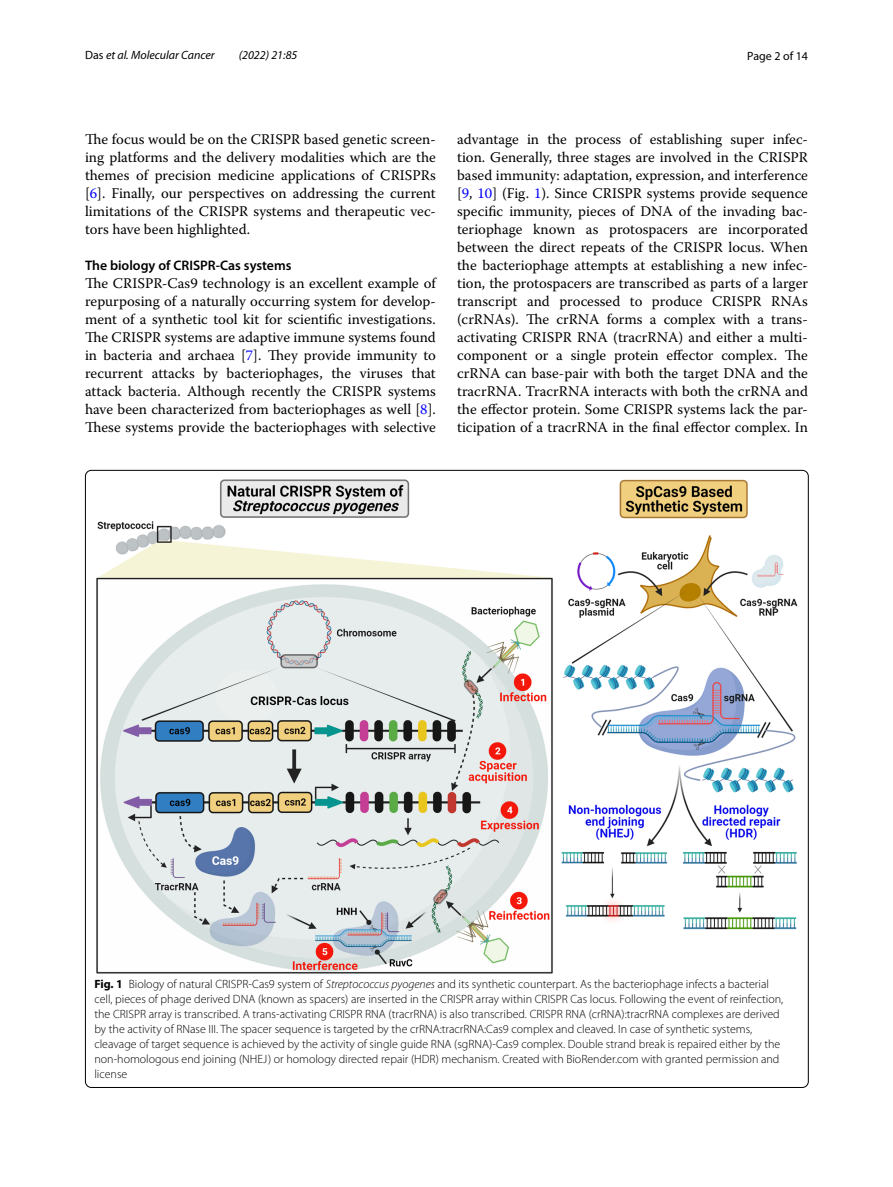
<style>
.page{position:relative;width:893px;height:1187px;background:#fff}
.page>*{position:absolute;margin:0;border:0;box-sizing:border-box;transform-origin:0 0}
.t1{font:14.7px/18px "Warnock Pro";color:#000;text-align:justify}
.t2{font:600 13.8px "Myriad Pro";color:#000}
.t3{font:300 12px/15px "Myriad Pro";color:#000}
.t4{font:italic 12px "Myriad Pro";color:#000}
.t5{font:12px "Myriad Pro";color:#000}
.s1{font-style:normal}
.s2{color:#00f}
.s3{font-weight:700}
.s4{font-style:italic}
</style>
<div class="page">
<img style="left:97px;top:479px;width:700px;height:494px">
<p class="t4" style="left:85px;top:48px;width:131px"><span class="s1">Das</span> et al. Molecular Cancer</p>
<p class="t4" style="left:239px;top:48px;width:60px">(2022) 21:85</p>
<p class="t5" style="left:747px;top:48px;width:62px">Page 2 of 14</p>
<p class="t1" style="left:85px;top:130px;width:352px">The focus would be on the CRISPR based genetic screen&shy;ing platforms and the delivery modalities which are the themes of precision medicine applications of CRISPRs [<span class="s2">6</span>]. Finally, our perspectives on addressing the current limitations of the CRISPR systems and therapeutic vec&shy;tors have been highlighted.</p>
<p class="t2" style="left:85px;top:256px;width:208px">The biology of CRISPR‑Cas systems</p>
<p class="t1" style="left:85px;top:274px;width:352px">The CRISPR-Cas9 technology is an excellent example of repurposing of a naturally occurring system for develop&shy;ment of a synthetic tool kit for scientific investigations.<br>The CRISPR systems are adaptive immune systems found in bacteria and archaea [<span class="s2">7</span>]. They provide immunity to recurrent attacks by bacteriophages, the viruses that attack bacteria. Although recently the CRISPR systems have been characterized from bacteriophages as well [<span class="s2">8</span>].<br>These systems provide the bacteriophages with selective</p>
<p class="t1" style="left:457px;top:130px;width:352px">advantage in the process of establishing super infec&shy;tion. Generally, three stages are involved in the CRISPR based immunity: adaptation, expression, and interference [<span class="s2">9</span>, <span class="s2">10</span>] (Fig. <span class="s2">1</span>). Since CRISPR systems provide sequence specific immunity, pieces of DNA of the invading bac&shy;teriophage known as protospacers are incorporated between the direct repeats of the CRISPR locus. When the bacteriophage attempts at establishing a new infec&shy;tion, the protospacers are transcribed as parts of a larger transcript and processed to produce CRISPR RNAs (crRNAs). The crRNA forms a complex with a trans&shy;activating CRISPR RNA (tracrRNA) and either a multi&shy;component or a single protein effector complex. The crRNA can base-pair with both the target DNA and the tracrRNA. TracrRNA interacts with both the crRNA and the effector protein. Some CRISPR systems lack the par&shy;ticipation of a tracrRNA in the final effector complex. In</p>
<p class="t3" style="left:94px;top:976px;width:690px"><span class="s3">Fig. 1</span> Biology of natural CRISPR-Cas9 system of <span class="s4">Streptococcus pyogenes</span> and its synthetic counterpart. As the bacteriophage infects a bacterial cell, pieces of phage derived DNA (known as spacers) are inserted in the CRISPR array within CRISPR Cas locus. Following the event of reinfection, the CRISPR array is transcribed. A trans-activating CRISPR RNA (tracrRNA) is also transcribed. CRISPR RNA (crRNA):tracrRNA complexes are derived by the activity of RNase III. The spacer sequence is targeted by the crRNA:tracrRNA:Cas9 complex and cleaved. In case of synthetic systems, cleavage of target sequence is achieved by the activity of single guide RNA (sgRNA)-Cas9 complex. Double strand break is repaired either by the non-homologous end joining (NHEJ) or homology directed repair (HDR) mechanism. Created with BioRender.com with granted permission and license</p>
</div>
